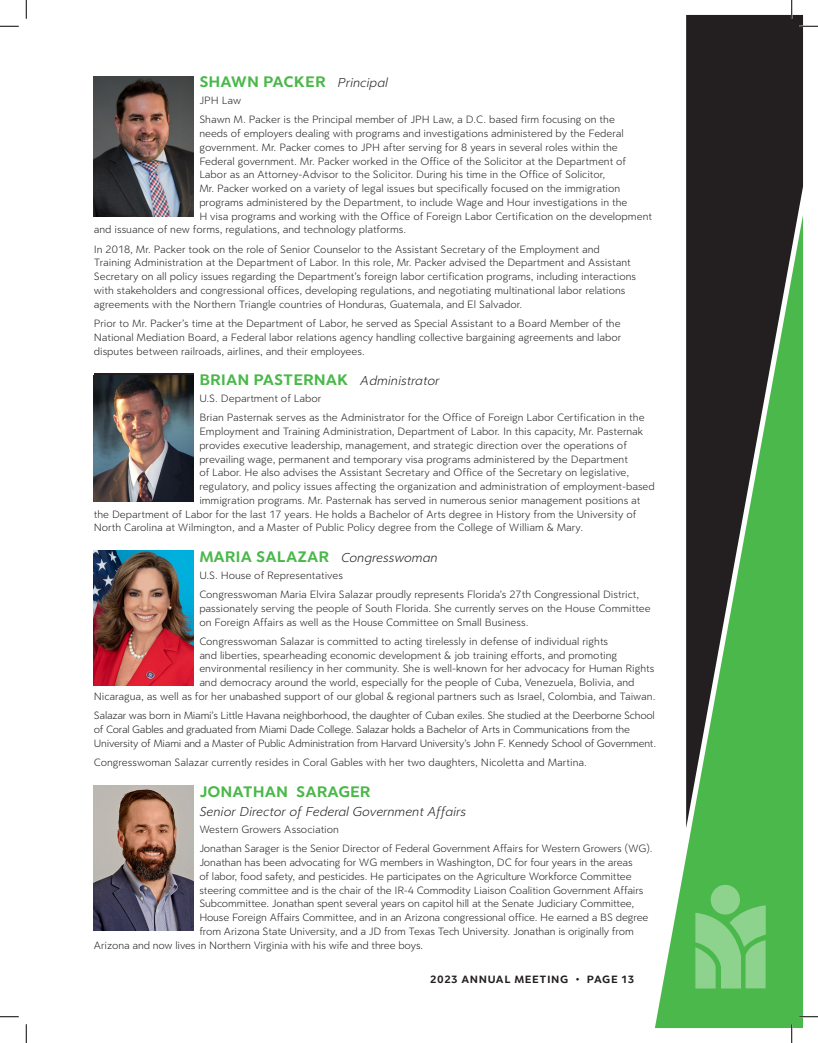
<style>
.page{position:relative;width:818px;height:1043px;background:#fff}
.page>*{position:absolute;margin:0;border:0;box-sizing:border-box;transform-origin:0 0}
.t1{font:700 16.25px "Clarika Pro Grot";color:#4bb84b}
.t2{font:italic 300 13.75px "Clarika Pro Grot";color:#231f20}
.t3{font:300 11.25px/13.8px "Clarika Pro Grot";color:#231f20}
.t4{font:300 11.25px/13.8px "Clarika Pro Grot";letter-spacing:-.02em;color:#231f20}
.t5{font:700 11.25px "Clarika Pro Grot";letter-spacing:.05em;color:#231f20}
.s1{font-weight:300;font-style:italic;font-size:13.75px;color:#231f20}
.s2{font-weight:700;font-style:normal;font-size:16.25px;color:#4bb84b}
</style>
<div class="page">
<svg style="left:655px;top:828px;width:148px;height:200px;fill:#4bb84b"></svg>
<svg style="left:710px;top:884px;width:30px;height:30px"></svg>
<svg style="left:695px;top:905px;width:70px;height:83px;background:#7ecc7e"></svg>
<svg style="left:686px;top:15px;width:117px;height:813px;background:#395d37"></svg>
<img style="left:94px;top:76px;width:100px;height:140px">
<img style="left:94px;top:375px;width:100px;height:126px">
<img style="left:94px;top:550px;width:100px;height:136px">
<img style="left:94px;top:785px;width:100px;height:145px">
<svg style="left:0;top:25px;width:19px;height:2px"></svg>
<svg style="left:799px;top:25px;width:19px;height:2px"></svg>
<svg style="left:0;top:1016px;width:19px;height:1px"></svg>
<svg style="left:799px;top:1015px;width:19px;height:2px"></svg>
<svg style="left:25px;top:0;width:2px;height:19px"></svg>
<svg style="left:25px;top:1024px;width:2px;height:18px"></svg>
<svg style="left:790px;top:0;width:2px;height:19px"></svg>
<svg style="left:790px;top:1024px;width:2px;height:18px"></svg>
<p class="t1" style="left:199px;top:72px;width:190px">SHAWN PACKER <span class="s1">Principal</span></p>
<p class="t3" style="left:199px;top:93px;width:43px">JPH Law</p>
<p class="t3" style="left:199px;top:112px;width:417px">Shawn M. Packer is the Principal member of JPH Law, a D.C. based firm focusing on the</p>
<p class="t3" style="left:199px;top:126px;width:426px">needs of employers dealing with programs and investigations administered by the Federal</p>
<p class="t3" style="left:199px;top:140px;width:420px">government. Mr. Packer comes to JPH after serving for 8 years in several roles within the</p>
<p class="t3" style="left:199px;top:154px;width:428px">Federal government. Mr. Packer worked in the Office of the Solicitor at the Department of</p>
<p class="t3" style="left:199px;top:167px;width:407px">Labor as an Attorney-Advisor to the Solicitor. During his time in the Office of Solicitor,</p>
<p class="t3" style="left:199px;top:181px;width:422px">Mr. Packer worked on a variety of legal issues but specifically focused on the immigration</p>
<p class="t3" style="left:199px;top:195px;width:429px">programs administered by the Department, to include Wage and Hour investigations in the</p>
<p class="t3" style="left:199px;top:209px;width:454px">H visa programs and working with the Office of Foreign Labor Certification on the development</p>
<p class="t3" style="left:94px;top:222px;width:314px">and issuance of new forms, regulations, and technology platforms.</p>
<p class="t3" style="left:94px;top:242px;width:544px">In 2018, Mr. Packer took on the role of Senior Counselor to the Assistant Secretary of the Employment and Training Administration at the Department of Labor. In this role, Mr. Packer advised the Department and Assistant Secretary on all policy issues regarding the Department’s foreign labor certification programs, including interactions with stakeholders and congressional offices, developing regulations, and negotiating multinational labor relations agreements with the Northern Triangle countries of Honduras, Guatemala, and El Salvador.</p>
<p class="t3" style="left:94px;top:316px;width:529px;text-align:justify">Prior to Mr. Packer’s time at the Department of Labor, he served as Special Assistant to a Board Member of the National Mediation Board, a Federal labor relations agency handling collective bargaining agreements and labor disputes between railroads, airlines, and their employees.</p>
<p class="t1" style="left:199px;top:370px;width:242px">BRIAN PASTERNAK <span class="s1">Administrator</span></p>
<p class="t3" style="left:199px;top:391px;width:123px">U.S. Department of Labor</p>
<p class="t3" style="left:199px;top:410px;width:447px">Brian Pasternak serves as the Administrator for the Office of Foreign Labor Certification in the</p>
<p class="t3" style="left:199px;top:424px;width:445px">Employment and Training Administration, Department of Labor. In this capacity, Mr. Pasternak</p>
<p class="t3" style="left:199px;top:438px;width:429px">provides executive leadership, management, and strategic direction over the operations of</p>
<p class="t3" style="left:199px;top:452px;width:430px">prevailing wage, permanent and temporary visa programs administered by the Department</p>
<p class="t3" style="left:199px;top:465px;width:431px">of Labor. He also advises the Assistant Secretary and Office of the Secretary on legislative,</p>
<p class="t3" style="left:199px;top:479px;width:457px">regulatory, and policy issues affecting the organization and administration of employment-based</p>
<p class="t3" style="left:199px;top:493px;width:442px">immigration programs. Mr. Pasternak has served in numerous senior management positions at</p>
<p class="t3" style="left:94px;top:507px;width:544px">the Department of Labor for the last 17 years. He holds a Bachelor of Arts degree in History from the University of</p>
<p class="t3" style="left:94px;top:520px;width:491px">North Carolina at Wilmington, and a Master of Public Policy degree from the College of William &amp; Mary.</p>
<p class="t2" style="left:199px;top:549px;width:240px"><span class="s2">MARIA SALAZAR</span> Congresswoman</p>
<p class="t3" style="left:199px;top:568px;width:145px">U.S. House of Representatives</p>
<p class="t3" style="left:199px;top:587px;width:453px">Congresswoman Maria Elvira Salazar proudly represents Florida’s 27th Congressional District, passionately serving the people of South Florida. She currently serves on the House Committee on Foreign Affairs as well as the House Committee on Small Business.</p>
<p class="t3" style="left:199px;top:634px;width:410px">Congresswoman Salazar is committed to acting tirelessly in defense of individual rights</p>
<p class="t3" style="left:199px;top:648px;width:419px">and liberties, spearheading economic development &amp; job training efforts, and promoting</p>
<p class="t3" style="left:199px;top:661px;width:456px">environmental resiliency in her community. She is well-known for her advocacy for Human Rights</p>
<p class="t3" style="left:199px;top:675px;width:436px">and democracy around the world, especially for the people of Cuba, Venezuela, Bolivia, and</p>
<p class="t3" style="left:94px;top:689px;width:563px">Nicaragua, as well as for her unabashed support of our global &amp; regional partners such as Israel, Colombia, and Taiwan.</p>
<p class="t4" style="left:94px;top:708px;width:563px">Salazar was born in Miami’s Little Havana neighborhood, the daughter of Cuban exiles. She studied at the Deerborne School of Coral Gables and graduated from Miami Dade College. Salazar holds a Bachelor of Arts in Communications from the<br>University of Miami and a Master of Public Administration from Harvard University’s John F. Kennedy School of Government.</p>
<p class="t3" style="left:94px;top:755px;width:494px">Congresswoman Salazar currently resides in Coral Gables with her two daughters, Nicoletta and Martina.</p>
<p class="t1" style="left:199px;top:781px;width:173px">JONATHAN SARAGER</p>
<p class="t2" style="left:199px;top:803px;width:268px">Senior Director of Federal Government Affairs</p>
<p class="t3" style="left:199px;top:822px;width:141px">Western Growers Association</p>
<p class="t3" style="left:199px;top:841px;width:455px">Jonathan Sarager is the Senior Director of Federal Government Affairs for Western Growers (WG).</p>
<p class="t3" style="left:199px;top:855px;width:435px">Jonathan has been advocating for WG members in Washington, DC for four years in the areas</p>
<p class="t3" style="left:199px;top:869px;width:434px">of labor, food safety, and pesticides. He participates on the Agriculture Workforce Committee</p>
<p class="t3" style="left:199px;top:882px;width:445px">steering committee and is the chair of the IR-4 Commodity Liaison Coalition Government Affairs</p>
<p class="t3" style="left:199px;top:896px;width:436px">Subcommittee. Jonathan spent several years on capitol hill at the Senate Judiciary Committee,</p>
<p class="t3" style="left:199px;top:910px;width:450px">House Foreign Affairs Committee, and in an Arizona congressional office. He earned a BS degree</p>
<p class="t3" style="left:199px;top:924px;width:436px">from Arizona State University, and a JD from Texas Tech University. Jonathan is originally from</p>
<p class="t3" style="left:94px;top:937px;width:331px">Arizona and now lives in Northern Virginia with his wife and three boys.</p>
<p class="t5" style="left:430px;top:972px;width:205px">2023 ANNUAL MEETING • PAGE 13</p>
</div>
